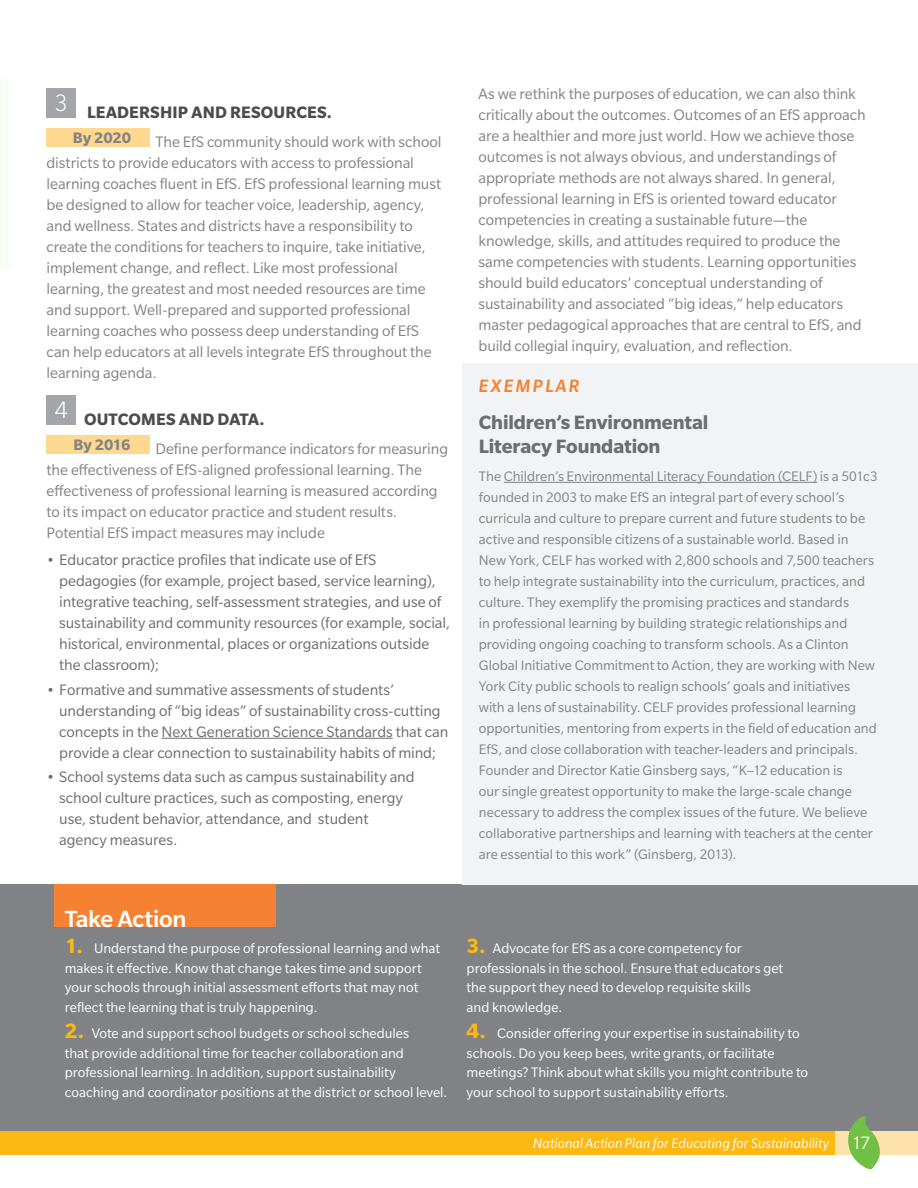
<style>
.page{position:relative;width:918px;height:1188px;background:#fff}
.page>*{position:absolute;margin:0;border:0;box-sizing:border-box;transform-origin:0 0}
.t1{font:500 25.5px "Slate Pro";letter-spacing:-.01em;color:#fff}
.t2{font:700 21px/24px "Slate Pro";letter-spacing:-.005em;color:#6c6d70}
.t3{font:italic 500 19.5px "Slate Pro";letter-spacing:.11em;color:#f48232}
.t4{font:700 18px "Slate Pro";letter-spacing:.01em;color:#4b4c4d}
.t5{font:16.5px/21px "Slate Pro";letter-spacing:-.005em;color:#818386}
.t6{font:16.5px/21px "Slate Pro";letter-spacing:-.005em;color:#6c6d70}
.t7{font:700 16.5px "Slate Pro";letter-spacing:-.01em;color:#818386}
.t8{font:15px/21px "Slate Pro";color:#818386}
.t9{font:15px/19.5px "Slate Pro";color:#fff}
.t10{font:italic 15px "Slate Pro";letter-spacing:.005em;color:#fff}
.s1{font-weight:700;font-size:22.5px;color:#fcb814}
.s2{font-style:normal;font-size:19.5px}
</style>
<div class="page">
<div style="left:0;top:80px;width:11px;height:190px;background:#fafcf8"></div>
<hr style="left:162px;top:738px;width:231px;height:1px;background:#6c6d70">
<div style="left:47px;top:89px;width:29px;height:29px;background:#a4a5a9"></div>
<div style="left:47px;top:129px;width:103px;height:18px;background:#fed88f"></div>
<div style="left:47px;top:395px;width:29px;height:30px;background:#a4a5a9"></div>
<div style="left:47px;top:435px;width:103px;height:19px;background:#fed88f"></div>
<div style="left:0;top:885px;width:918px;height:249px;background:#808285"></div>
<div style="left:54px;top:885px;width:222px;height:42px;background:#f48232"></div>
<div style="left:462px;top:363px;width:456px;height:522px;background:#f2f3f4"></div>
<hr style="left:504px;top:482px;width:313px;height:1px;background:#818386">
<div style="left:0;top:1131px;width:918px;height:24px;background:#fee2ae"></div>
<svg style="left:848px;top:1116px;width:32px;height:53px"></svg>
<div style="left:0;top:1131px;width:835px;height:24px;background:#fcb814"></div>
<p class="t4" style="left:55px;top:102px;width:279px"><sup>3</sup> LEADERSHIP AND RESOURCES.</p>
<p class="t7" style="left:73px;top:129px;width:60px">By 2020</p>
<p class="t5" style="left:47px;top:131px;width:397px;text-indent:109px">The EfS community should work with school districts to provide educators with access to professional learning coaches fluent in EfS. EfS professional learning must be designed to allow for teacher voice, leadership, agency, and wellness. States and districts have a responsibility to create the conditions for teachers to inquire, take initiative, implement change, and reflect. Like most professional learning, the greatest and most needed resources are time and support. Well-prepared and supported professional learning coaches who possess deep understanding of EfS can help educators at all levels integrate EfS throughout the learning agenda.</p>
<p class="t4" style="left:55px;top:409px;width:211px"><sup>4</sup> OUTCOMES AND DATA.</p>
<p class="t7" style="left:73px;top:435px;width:59px">By 2016</p>
<p class="t5" style="left:47px;top:438px;width:403px;text-indent:109px">Define performance indicators for measuring the effectiveness of EfS-aligned professional learning. The effectiveness of professional learning is measured according to its impact on educator practice and student results.<br>Potential EfS impact measures may include</p>
<p class="t6" style="left:59px;top:550px;width:392px;text-indent:-13px">• Educator practice profiles that indicate use of EfS pedagogies (for example, project based, service learning), integrative teaching, self-assessment strategies, and use of sustainability and community resources (for example, social, historical, environmental, places or organizations outside the classroom);</p>
<p class="t6" style="left:59px;top:679px;width:391px;text-indent:-13px">• Formative and summative assessments of students’ understanding of “big ideas” of sustainability cross-cutting concepts in the Next Generation Science Standards that can provide a clear connection to sustainability habits of mind;</p>
<p class="t6" style="left:59px;top:766px;width:357px;text-indent:-13px">• School systems data such as campus sustainability and school culture practices, such as composting, energy use, student behavior, attendance, and student agency measures.</p>
<p class="t5" style="left:479px;top:84px;width:389px">As we rethink the purposes of education, we can also think critically about the outcomes. Outcomes of an EfS approach are a healthier and more just world. How we achieve those outcomes is not always obvious, and understandings of appropriate methods are not always shared. In general, professional learning in EfS is oriented toward educator competencies in creating a sustainable future—the knowledge, skills, and attitudes required to produce the same competencies with students. Learning opportunities should build educators’ conceptual understanding of sustainability and associated “big ideas,” help educators master pedagogical approaches that are central to EfS, and build collegial inquiry, evaluation, and reflection.</p>
<p class="t3" style="left:479px;top:375px;width:102px">EXEMPLAR</p>
<p class="t2" style="left:479px;top:410px;width:231px">Children’s Environmental<br>Literacy Foundation</p>
<p class="t8" style="left:479px;top:466px;width:401px">The Children’s Environmental Literacy Foundation (CELF) is a 501c3 founded in 2003 to make EfS an integral part of every school’s curricula and culture to prepare current and future students to be active and responsible citizens of a sustainable world. Based in New York, CELF has worked with 2,800 schools and 7,500 teachers to help integrate sustainability into the curriculum, practices, and culture. They exemplify the promising practices and standards<br>in professional learning by building strategic relationships and providing ongoing coaching to transform schools. As a Clinton Global Initiative Commitment to Action, they are working with New York City public schools to realign schools’ goals and initiatives with a lens of sustainability. CELF provides professional learning opportunities, mentoring from experts in the field of education and EfS, and close collaboration with teacher-leaders and principals.<br>Founder and Director Katie Ginsberg says, “K–12 education is<br>our single greatest opportunity to make the large-scale change necessary to address the complex issues of the future. We believe collaborative partnerships and learning with teachers at the center are essential to this work” (Ginsberg, 2013).</p>
<h1 class="t1" style="left:65px;top:905px;width:123px">Take Action</h1>
<p class="t9" style="left:65px;top:939px;width:377px"><span class="s1">1.</span> Understand the purpose of professional learning and what makes it effective. Know that change takes time and support your schools through initial assessment efforts that may not reflect the learning that is truly happening.</p>
<p class="t9" style="left:65px;top:1024px;width:384px"><span class="s1">2.</span> Vote and support school budgets or school schedules<br>that provide additional time for teacher collaboration and professional learning. In addition, support sustainability coaching and coordinator positions at the district or school level.</p>
<p class="t9" style="left:467px;top:939px;width:318px"><span class="s1">3.</span> Advocate for EfS as a core competency for professionals in the school. Ensure that educators get the support they need to develop requisite skills<br>and knowledge.</p>
<p class="t9" style="left:467px;top:1024px;width:343px"><span class="s1">4.</span> Consider offering your expertise in sustainability to schools. Do you keep bees, write grants, or facilitate meetings? Think about what skills you might contribute to your school to support sustainability efforts.</p>
<p class="t10" style="left:533px;top:1136px;width:339px">National Action Plan for Educating for Sustainability <span class="s2">17</span></p>
</div>
